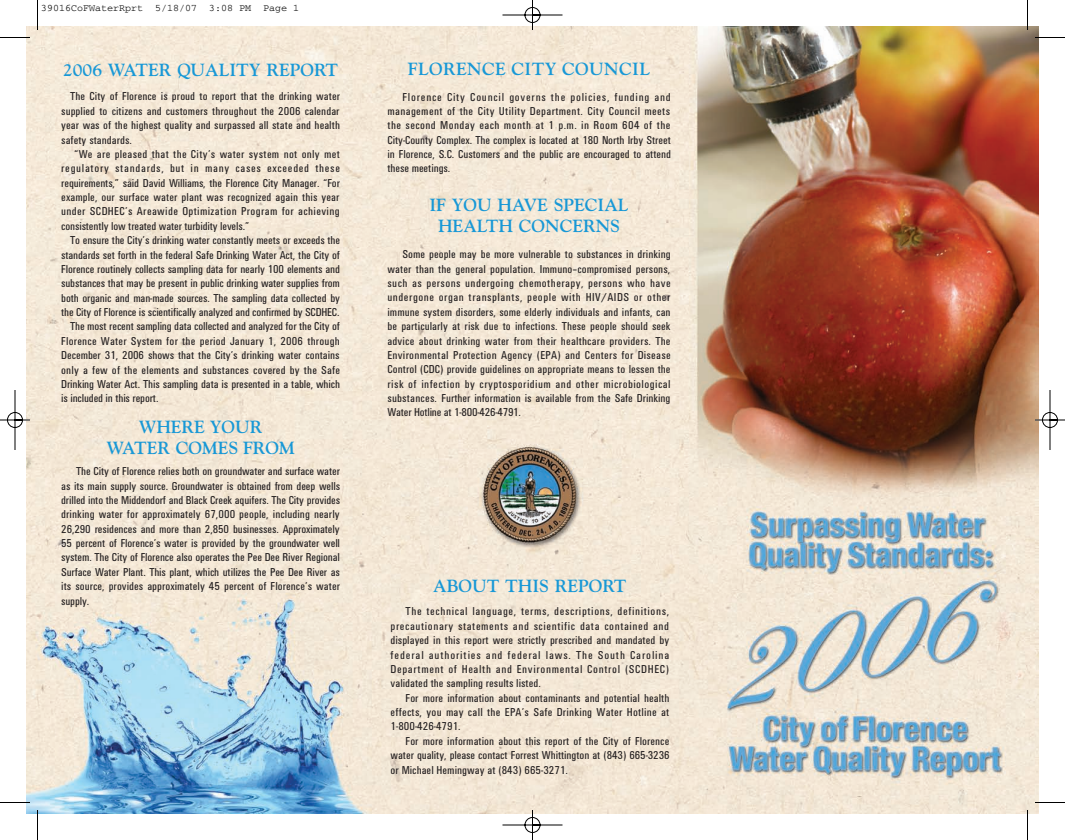
<style>
.page{position:relative;width:1065px;height:840px;background:#fff}
.page>*{position:absolute;margin:0;border:0;box-sizing:border-box;transform-origin:0 0}
.t1{font:700 17.5px/21px "Gilde";color:#1898d6;text-align:center}
.t2{font:700 17.5px "Gilde";letter-spacing:.02em;color:#1898d6}
.t3{font:11.88px/14.4px "Univers Roman Cond DTC";letter-spacing:-.015em;color:#231f20;text-align:justify}
.t4{font:11.88px "Univers Roman Cond DTC";letter-spacing:.015em;color:#231f20}
.t5{font:11.88px "Univers Roman Cond DTC";letter-spacing:.01em;color:#231f20}
.t6{font:10px "Courier";color:#000}
</style>
<div class="page">
<img style="left:0;top:0;width:1065px;height:840px">
<p class="t6" style="left:41px;top:5px;width:260px">39016CoFWaterRprt 5/18/07 3:08 PM Page 1</p>
<h1 class="t1" style="left:63px;top:60px;width:277px">2006 WATER QUALITY REPORT</h1>
<h1 class="t2" style="left:408px;top:59px;width:244px">FLORENCE CITY COUNCIL</h1>
<p class="t3" style="left:61px;top:89px;width:280px;text-indent:9px">The City of Florence is proud to report that the drinking water supplied to citizens and customers throughout the 2006 calendar year was of the highest quality and surpassed all state and health safety standards.</p>
<p class="t3" style="left:61px;top:147px;width:280px;text-indent:13px">“We are pleased that the City’s water system not only met regulatory standards, but in many cases exceeded these requirements,” said David Williams, the Florence City Manager. “For example, our surface water plant was recognized again this year under SCDHEC’s Areawide Optimization Program for achieving consistently low treated water turbidity levels.”</p>
<p class="t3" style="left:70px;top:233px;width:271px">To ensure the City’s drinking water constantly meets or exceeds the</p>
<p class="t3" style="left:61px;top:247px;width:280px">standards set forth in the federal Safe Drinking Water Act, the City of</p>
<p class="t3" style="left:61px;top:262px;width:280px">Florence routinely collects sampling data for nearly 100 elements and</p>
<p class="t3" style="left:61px;top:276px;width:280px">substances that may be present in public drinking water supplies from</p>
<p class="t3" style="left:61px;top:290px;width:280px">both organic and man-made sources. The sampling data collected by</p>
<p class="t3" style="left:61px;top:305px;width:280px">the City of Florence is scientifically analyzed and confirmed by SCDHEC.</p>
<p class="t3" style="left:70px;top:319px;width:271px">The most recent sampling data collected and analyzed for the City of</p>
<p class="t4" style="left:61px;top:334px;width:280px">Florence Water System for the period January 1, 2006 through</p>
<p class="t3" style="left:61px;top:348px;width:280px">December 31, 2006 shows that the City’s drinking water contains</p>
<p class="t5" style="left:61px;top:363px;width:280px">only a few of the elements and substances covered by the Safe</p>
<p class="t3" style="left:61px;top:377px;width:280px">Drinking Water Act. This sampling data is presented in a table, which</p>
<p class="t3" style="left:61px;top:391px;width:99px">is included in this report.</p>
<h1 class="t1" style="left:107px;top:416px;width:190px">WHERE YOUR<br>WATER COMES FROM</h1>
<p class="t3" style="left:61px;top:464px;width:280px;text-indent:15px">The City of Florence relies both on groundwater and surface water as its main supply source. Groundwater is obtained from deep wells drilled into the Middendorf and Black Creek aquifers. The City provides drinking water for approximately 67,000 people, including nearly 26,290 residences and more than 2,850 businesses. Approximately 55 percent of Florence’s water is provided by the groundwater well system. The City of Florence also operates the Pee Dee River Regional Surface Water Plant. This plant, which utilizes the Pee Dee River as its source, provides approximately 45 percent of Florence’s water supply.</p>
<p class="t3" style="left:388px;top:89px;width:285px;text-indent:15px">Florence City Council governs the policies, funding and management of the City Utility Department. City Council meets the second Monday each month at 1 p.m. in Room 604 of the City-County Complex. The complex is located at 180 North Irby Street in Florence, S.C. Customers and the public are encouraged to attend these meetings.</p>
<h1 class="t1" style="left:429px;top:195px;width:201px">IF YOU HAVE SPECIAL<br>HEALTH CONCERNS</h1>
<p class="t3" style="left:388px;top:247px;width:285px;text-indent:15px">Some people may be more vulnerable to substances in drinking water than the general population. Immuno–compromised persons, such as persons undergoing chemotherapy, persons who have undergone organ transplants, people with HIV/AIDS or other immune system disorders, some elderly individuals and infants, can be particularly at risk due to infections. These people should seek advice about drinking water from their healthcare providers. The Environmental Protection Agency (EPA) and Centers for Disease Control (CDC) provide guidelines on appropriate means to lessen the risk of infection by cryptosporidium and other microbiological substances. Further information is available from the Safe Drinking Water Hotline at 1-800-426-4791.</p>
<h1 class="t1" style="left:433px;top:575px;width:195px">ABOUT THIS REPORT</h1>
<p class="t3" style="left:391px;top:604px;width:280px;text-indent:15px">The technical language, terms, descriptions, definitions, precautionary statements and scientific data contained and displayed in this report were strictly prescribed and mandated by federal authorities and federal laws. The South Carolina Department of Health and Environmental Control (SCDHEC) validated the sampling results listed.</p>
<p class="t3" style="left:391px;top:690px;width:280px;text-indent:15px">For more information about contaminants and potential health effects, you may call the EPA’s Safe Drinking Water Hotline at 1-800-426-4791.</p>
<p class="t3" style="left:391px;top:734px;width:281px;text-indent:15px">For more information about this report of the City of Florence water quality, please contact Forrest Whittington at (843) 665-3236 or Michael Hemingway at (843) 665-3271.</p>
</div>
